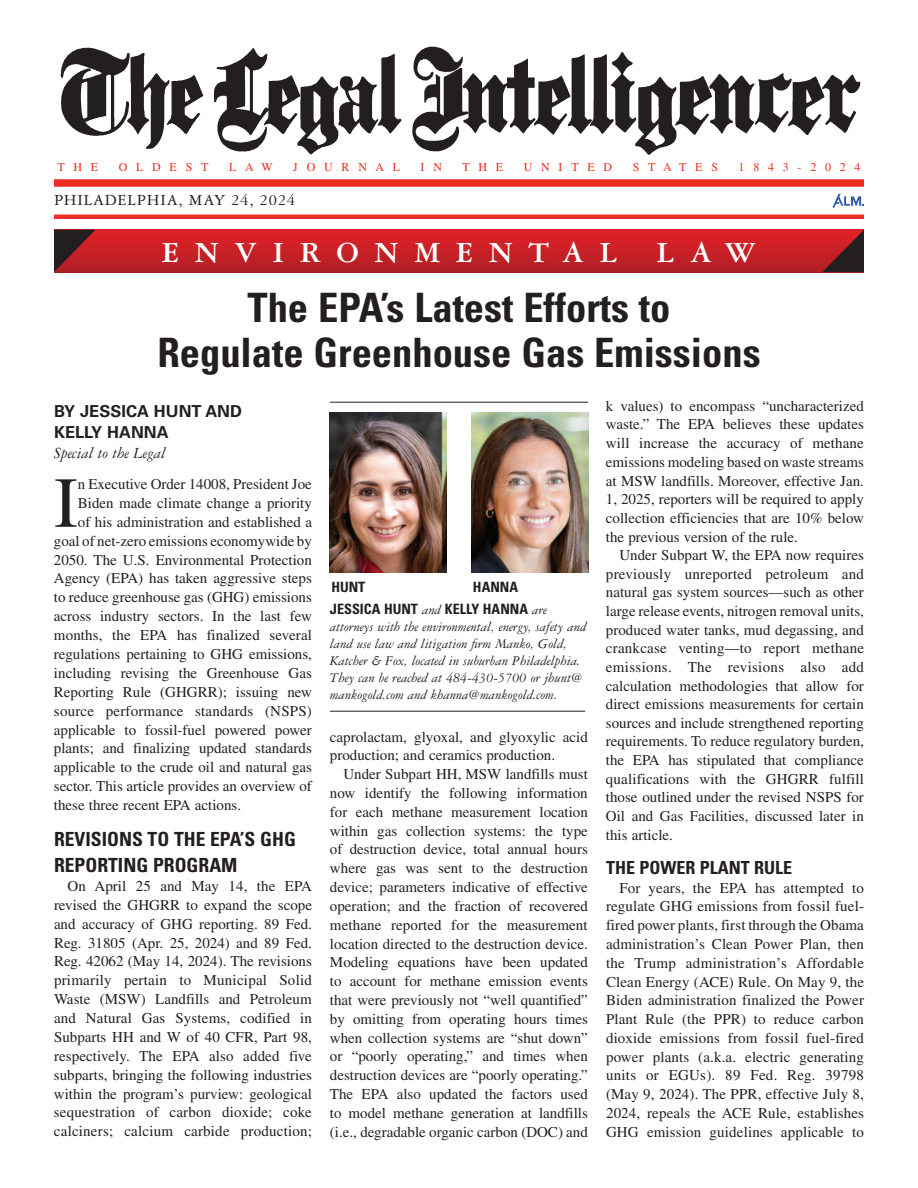
<style>
.page{position:relative;width:918px;height:1188px;background:#fff}
.page>*{position:absolute;margin:0;border:0;box-sizing:border-box;transform-origin:0 0}
.t1{font:71.7px "Times LT Std";color:#231f20}
.t2{font:700 condensed 40.5px/45px "Univers LT Std";color:#231f20;text-align:center}
.t3{font:700 31.05px "Garamond 3 LT Std";letter-spacing:.5em;color:#fff}
.t4{font:700 condensed 19.5px/25.8px "Univers LT Std";color:#231f20}
.t5{font:700 condensed 18px "Univers LT Std";color:#231f20}
.t6{font:700 16.5px/21.1px "Univers LT Std";color:#231f20}
.t7{font:16.5px "Garamond 3 LT Std";letter-spacing:.05em;color:#231f20}
.t8{font:italic 16.5px "Garamond 3 LT Std";color:#231f20}
.t9{font:15px/18.8px "Times LT Std";color:#231f20;text-align:justify}
.t10{font:italic 14.25px/17.1px "Garamond 3 LT Std";color:#231f20}
.t11{font:700 condensed 14.25px "Univers LT Std";color:#231f20}
.t12{font:12px "Times LT Std";letter-spacing:.73em;color:#ee2e22}
.s1{font-family:"Garamond 3 LT Std";font-weight:400;font-style:italic;font-stretch:normal}
</style>
<div class="page">
<img style="left:60px;top:46px;width:801px;height:109px">
<div style="left:54px;top:179px;width:810px;height:8px;background:#ee2e22"></div>
<div style="left:54px;top:214px;width:810px;height:5px;background:#ee2e22"></div>
<div style="left:54px;top:230px;width:810px;height:42px;background:linear-gradient(to bottom,#e22128,#b01f25)"></div>
<svg style="left:54px;top:230px;width:42px;height:42px;background:#721f22"></svg>
<svg style="left:822px;top:230px;width:42px;height:42px;background:#7a1f23"></svg>
<svg style="left:832px;top:194px;width:32px;height:14px"></svg>
<hr style="left:330px;top:711px;width:255px;height:1px;background:#231f20">
<hr style="left:330px;top:402px;width:258px;height:1px;background:#231f20">
<img style="left:330px;top:412px;width:117px;height:161px">
<img style="left:471px;top:412px;width:117px;height:161px">
<p class="t12" style="left:57px;top:160px;width:42px">The</p>
<p class="t12" style="left:119px;top:160px;width:87px">Oldest</p>
<p class="t12" style="left:229px;top:160px;width:45px">Law</p>
<p class="t12" style="left:293px;top:160px;width:108px">Jo urnal</p>
<p class="t12" style="left:421px;top:160px;width:23px">i n</p>
<p class="t12" style="left:462px;top:160px;width:42px">t he</p>
<p class="t12" style="left:524px;top:160px;width:90px">Unit ed</p>
<p class="t12" style="left:633px;top:160px;width:13px">St</p>
<p class="t12" style="left:663px;top:160px;width:56px">at es</p>
<p class="t12" style="left:739px;top:160px;width:124px">1843-2024</p>
<p class="t7" style="left:54px;top:192px;width:243px">PHILADELPHIA, May 24, 2024</p>
<h3 class="t3" style="left:162px;top:235px;width:457px">ENVIRONMENTAL</h3>
<h3 class="t3" style="left:657px;top:235px;width:101px">LAW</h3>
<h2 class="t2" style="left:157px;top:285px;width:605px">THE EPA’S LATEST EFFORTS TO<br>REGULATE GREENHOUSE GAS EMISSIONS</h2>
<p class="t6" style="left:54px;top:400px;width:190px">BY JESSICA HUNT AND<br>KELLY HANNA</p>
<p class="t8" style="left:54px;top:444px;width:113px">Special to the Legal</p>
<h1 class="t1" style="left:54px;top:462px;width:23px">I</h1>
<p class="t9" style="left:78px;top:475px;width:236px">n Executive Order 14008, President Joe</p>
<p class="t9" style="left:78px;top:494px;width:236px">Biden made climate change a priority</p>
<p class="t9" style="left:78px;top:512px;width:236px">of his administration and established a</p>
<p class="t9" style="left:54px;top:531px;width:259px">goal of net-zero emissions economywide by</p>
<p class="t9" style="left:54px;top:550px;width:259px">2050. The U.S. Environmental Protection</p>
<p class="t9" style="left:54px;top:569px;width:259px">Agency (EPA) has taken aggressive steps</p>
<p class="t9" style="left:54px;top:588px;width:259px">to reduce greenhouse gas (GHG) emissions</p>
<p class="t9" style="left:54px;top:607px;width:259px">across industry sectors. In the last few</p>
<p class="t9" style="left:54px;top:626px;width:259px">months, the EPA has finalized several</p>
<p class="t9" style="left:54px;top:645px;width:259px">regulations pertaining to GHG emissions,</p>
<p class="t9" style="left:54px;top:663px;width:260px">including revising the Greenhouse Gas</p>
<p class="t9" style="left:54px;top:682px;width:260px">Reporting Rule (GHGRR); issuing new</p>
<p class="t9" style="left:54px;top:701px;width:259px">source performance standards (NS PS)</p>
<p class="t9" style="left:54px;top:720px;width:260px">applicable to fossil-fuel powered power</p>
<p class="t9" style="left:54px;top:739px;width:259px">plants; and finalizing updated standards</p>
<p class="t9" style="left:54px;top:758px;width:259px">applicable to the crude oil and natural gas</p>
<p class="t9" style="left:54px;top:777px;width:259px">sector. This article provides an overview of</p>
<p class="t9" style="left:54px;top:796px;width:189px">these three recent EPA actions.</p>
<h3 class="t4" style="left:54px;top:826px;width:132px">REVISIONS TO THE</h3>
<h3 class="t4" style="left:54px;top:826px;width:243px;text-indent:156px">EPA’S GHG<br>REPORTING PROGRAM</h3>
<p class="t9" style="left:54px;top:876px;width:260px;text-indent:14px">On April 25 and May 14, the EPA revised the GHGRR to expand the scope and accuracy of GHG reporting. 89 Fed.<br>Reg. 31805 (Apr. 25, 2024) and 89 Fed.<br>Reg. 42062 (May 14, 2024). The revisions primarily pertain to Municipal Solid Waste (MSW) Landfills and Petroleum and Natural Gas Systems, codified in Subparts HH and W of 40 CFR, Part 98, respectively. The EPA also added five subparts, bringing the following industries within the program’s purview: geological sequestration of carbon dioxide; coke calciners; calcium carbide production;</p>
<p class="t11" style="left:331px;top:578px;width:36px">HUNT</p>
<p class="t11" style="left:473px;top:578px;width:45px">HANNA</p>
<p class="t11" style="left:330px;top:600px;width:219px">JESSICA HUNT <span class="s1">and</span> KELLY HANNA <span class="s1">are</span></p>
<p class="t10" style="left:330px;top:618px;width:258px">attorneys with the environmental, energy, safety and land use law and litigation firm Manko, Gold, Katcher &amp; Fox, located in suburban Philadelphia.<br>They can be reached at 484-430-5700 or jhunt@ mankogold.com and khanna@mankogold.com.</p>
<p class="t9" style="left:330px;top:727px;width:259px">caprolactam, glyoxal, and glyoxylic acid production; and ceramics production.</p>
<p class="t9" style="left:330px;top:765px;width:260px;text-indent:14px">Under Subpart HH , MSW landfills must now identify the following information for each methane measurement location within gas collection systems: the type of destruction device, total annual hours where gas was sent to the destruction device; parameters indicative of effective operation; and the fraction of recovered methane reported for the measurement location directed to the destruction device.<br>Modeling equations have been updated to account for methane emission events that were previously not “well quantified” by omitting from operating hours times when collection systems are “shut down” or “poorly operating,” and times when destruction devices are “poorly operating.” The EPA also updated the factors used to model methane generation at landfills (i.e., degradable organic carbon (DOC) and</p>
<p class="t9" style="left:606px;top:396px;width:259px">k values) to encompass “uncharacterized waste.” The EPA believes these updates will increase the accuracy of methane emissions modeling based on waste streams at MSW landfills. Moreover, effective Jan.<br>1, 2025, reporters will be required to apply collection efficiencies that are 10% below the previous version of the rule.</p>
<p class="t9" style="left:606px;top:546px;width:260px;text-indent:14px">Under Subpart W, the EPA now requires previously unreported petroleum and natural gas system sources—such as other large release events, nitrogen removal units, produced water tanks, mud degassing, and crankcase venting—to report methane emissions. The revisions also add calculation methodologies that allow for direct emissions measurements for certain sources and include strengthened reporting requirements. To reduce regulatory burden, the EPA has stipulated that compliance qualifications with the GHGRR</p>
<p class="t9" style="left:606px;top:769px;width:260px;text-indent:223px">fulfill those outlined under the revised NS PS for Oil and Gas Facilities, discussed later in this article.</p>
<p class="t5" style="left:606px;top:856px;width:178px">THE POWER PLANT RULE</p>
<p class="t9" style="left:606px;top:878px;width:260px;text-indent:14px">For years, the EPA has attempted to regulate GHG emissions from fossil fuel&shy;fired power plants, first through the Obama administration’s Clean Power Plan, then the Trump administration’s Affordable Clean Energy (ACE) Rule. On May 9, the Biden administration finalized the Power Plant Rule (the PPR) to reduce carbon dioxide emissions from fossil fuel-fired power plants (a.k.a. electric generating units or EGUs). 89 Fed. Reg. 39798 (May 9, 2024). The PPR, effective July 8, 2024, repeals the ACE Rule, establishes GHG emission guidelines applicable to</p>
</div>
